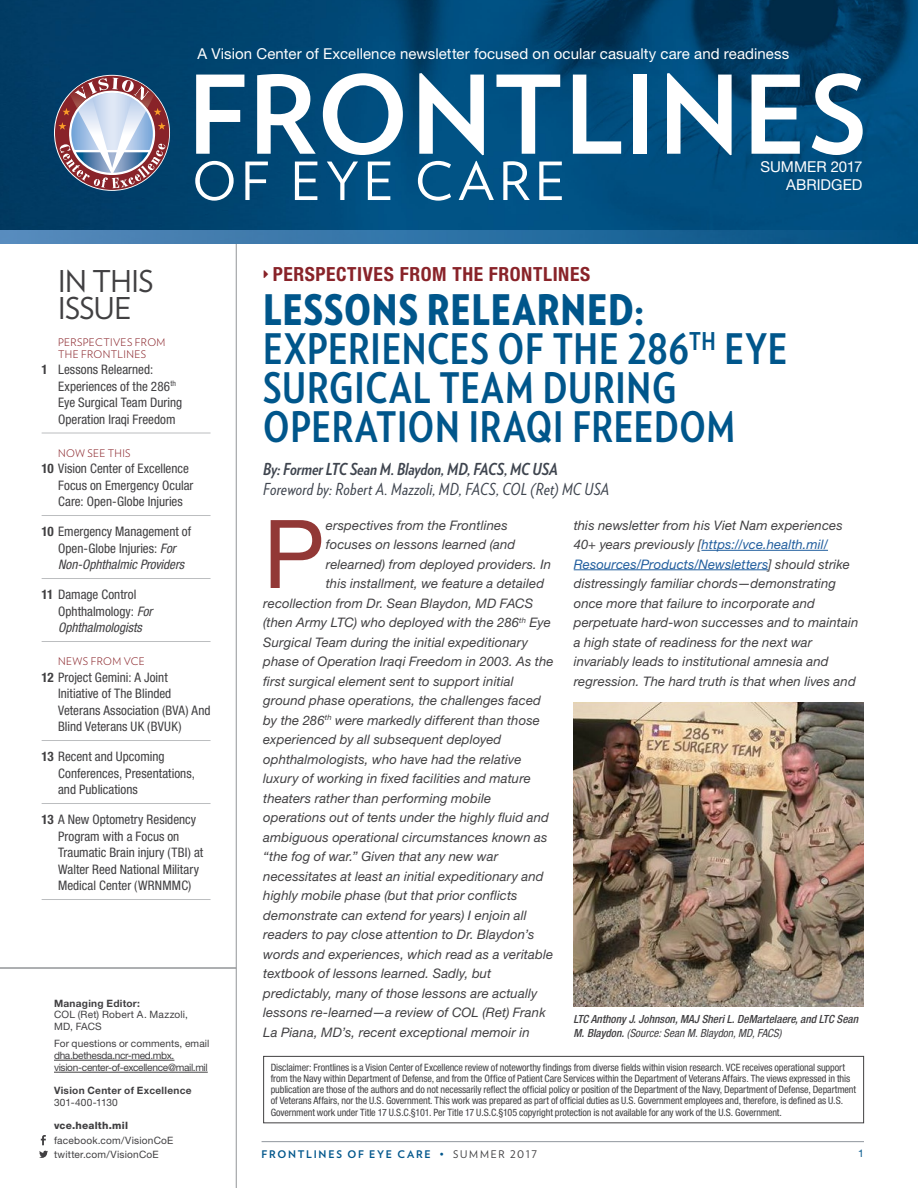
<style>
.page{position:relative;width:918px;height:1188px;background:#fff}
.page>*{position:absolute;margin:0;border:0;box-sizing:border-box;transform-origin:0 0}
.t1{font:700 108px "Verlag";letter-spacing:.01em;color:#fff}
.t2{font:95.1px "Helvetica Neue LT Std";color:#923836}
.t3{font:52.5px "Verlag";letter-spacing:.095em;color:#fff}
.t4{font:700 42px/39px "Verlag Condensed";letter-spacing:.015em;color:#00568b}
.t5{font:900 42px "Verlag Condensed";letter-spacing:.015em;color:#00568b}
.t6{font:30px/27px "Verlag";letter-spacing:-.015em;color:#414042}
.t7{font:700 condensed 19.5px "Helvetica Neue LT Std";letter-spacing:.03em;color:#892329}
.t8{font:italic 16.5px "Verlag Condensed";letter-spacing:.015em;color:#3f454f}
.t9{font:italic 700 16.5px "Verlag Condensed";letter-spacing:-.005em;color:#3f454f}
.t10{font:15px/18px "Helvetica Neue LT Std";letter-spacing:.005em;color:#fff;text-align:right}
.t11{font:italic 13.2px/19.5px "Helvetica Neue LT Std";letter-spacing:.01em;color:#414042}
.t12{font:condensed 13.2px/16.5px "Helvetica Neue LT Std";color:#414042}
.t13{font:italic 500 condensed 11.25px "Helvetica Neue LT Std";color:#414042}
.t14{font:italic condensed 11.25px "Helvetica Neue LT Std";color:#414042}
.t15{font:300 10.5px/12px "Verlag";letter-spacing:.035em;color:#892329}
.t16{font:700 10.5px "Verlag";letter-spacing:.17em;color:#00568b}
.t17{font:10.5px "Helvetica Neue LT Std";color:#00568b}
.t18{font:condensed 10.2px/11.2px "Helvetica Neue LT Std";letter-spacing:-.01em;color:#414042}
.t19{font:10.2px/12px "Helvetica Neue LT Std";letter-spacing:-.03em;color:#414042}
.t20{font:10.2px/12px "Helvetica Neue LT Std";letter-spacing:.01em;color:#414042}
.t21{font:700 10.2px "Helvetica Neue LT Std";letter-spacing:.025em;color:#414042}
.t22{font:800 10.2px "Helvetica Neue LT Std";letter-spacing:.02em;color:#414042}
.s1{font-weight:700}
.s2{font-style:italic}
.s3{color:#215e9e}
.s4{font-weight:500}
.s5{font-weight:400}
.s6{font-weight:400;color:#414042}
</style>
<div class="page">
<hr style="left:262px;top:1141px;width:602px;height:1px;background:#91969d">
<hr style="left:0;top:967px;width:236px;height:2px;background:#939598">
<hr style="left:236px;top:243px;width:1px;height:945px;background:#939598">
<hr style="left:54px;top:1060px;width:120px;height:1px;background:#414042">
<hr style="left:54px;top:1072px;width:154px;height:1px;background:#414042">
<svg style="left:39px;top:1135px;width:9px;height:23px"></svg>
<img style="left:0;top:0;width:918px;height:230px">
<svg style="left:0;top:230px;width:918px;height:13px;background:#2c6ea1"></svg>
<hr style="left:701px;top:550px;width:127px;height:1px;background:#215e9e">
<hr style="left:574px;top:569px;width:194px;height:1px;background:#215e9e">
<hr style="left:42px;top:433px;width:169px;height:1px;background:#bcbec0">
<hr style="left:42px;top:515px;width:169px;height:1px;background:#bcbec0">
<hr style="left:42px;top:578px;width:169px;height:1px;background:#bcbec0">
<hr style="left:42px;top:641px;width:169px;height:1px;background:#bcbec0">
<hr style="left:42px;top:740px;width:169px;height:1px;background:#bcbec0">
<hr style="left:42px;top:803px;width:169px;height:1px;background:#bcbec0">
<hr style="left:42px;top:899px;width:169px;height:1px;background:#bcbec0">
<div style="left:263px;top:1056px;width:601px;height:67px;border:1px solid #414042"></div>
<svg style="left:55px;top:76px;width:114px;height:114px;background:#91879a"></svg>
<img style="left:573px;top:702px;width:291px;height:305px">
<p class="t10" style="left:198px;top:45px;width:593px">A Vision Center of Excellence newsletter focused on ocular casualty care and readiness</p>
<h1 class="t1" style="left:188px;top:30px;width:681px">FRONTLINES</h1>
<h3 class="t3" style="left:192px;top:142px;width:374px">OF EYE CARE</h3>
<p class="t10" style="left:760px;top:158px;width:104px">SUMMER 2017<br>ABRIDGED</p>
<p class="t6" style="left:58px;top:267px;width:97px">IN THIS<br>ISSUE</p>
<p class="t15" style="left:58px;top:335px;width:109px">PERSPECTIVES FROM<br>THE FRONTLINES</p>
<p class="t12" style="left:58px;top:361px;width:126px;text-indent:-16px"><span class="s1">1</span> Lessons Relearned:<br>Experiences of the 286<sup>th<br></sup>Eye Surgical Team During<br>Operation Iraqi Freedom</p>
<p class="t15" style="left:58px;top:446px;width:74px">NOW SEE THIS</p>
<p class="t12" style="left:58px;top:460px;width:137px;text-indent:-16px"><span class="s1">10</span> Vision Center of Excellence<br>Focus on Emergency Ocular<br>Care: Open-Globe Injuries</p>
<p class="t12" style="left:58px;top:523px;width:135px;text-indent:-16px"><span class="s1">10</span> Emergency Management of<br>Open-Globe Injuries: <span class="s2">For<br>Non-Ophthalmic Providers</span></p>
<p class="t12" style="left:58px;top:586px;width:96px;text-indent:-16px"><span class="s1">11</span> Damage Control<br>Ophthalmology: <span class="s2">For<br>Ophthalmologists</span></p>
<p class="t15" style="left:58px;top:655px;width:88px">NEWS FROM VCE</p>
<p class="t12" style="left:58px;top:669px;width:154px;text-indent:-16px"><span class="s1">12</span> Project Gemini: A Joint<br>Initiative of The Blinded<br>Veterans Association (BVA) And<br>Blind Veterans UK (BVUK)</p>
<p class="t12" style="left:58px;top:748px;width:138px;text-indent:-16px"><span class="s1">13</span> Recent and Upcoming<br>Conferences, Presentations, and Publications</p>
<p class="t12" style="left:58px;top:811px;width:147px;text-indent:-16px"><span class="s1">13</span> A New Optometry Residency<br>Program with a Focus on<br>Traumatic Brain injury (TBI) at<br>Walter Reed National Military<br>Medical Center (WRNMMC)</p>
<p class="t21" style="left:54px;top:997px;width:88px">Managing Editor:</p>
<p class="t20" style="left:54px;top:1009px;width:136px">COL (Ret) Robert A. Mazzoli,<br>MD, FACS</p>
<p class="t19" style="left:54px;top:1037px;width:157px">For questions or comments, email dha.bethesda.ncr-med.mbx. vision-center-of-excellence@mail.mil</p>
<p class="t21" style="left:54px;top:1084px;width:139px">Vision Center of Excellence</p>
<p class="t20" style="left:54px;top:1097px;width:65px">301-400-1130</p>
<p class="t22" style="left:54px;top:1120px;width:76px">vce.health.mil</p>
<p class="t20" style="left:54px;top:1133px;width:121px;line-height:14.2px">facebook.com/VisionCoE twitter.com/VisionCoE</p>
<h1 class="t7" style="left:273px;top:262px;width:319px">PERSPECTIVES FROM THE FRONTLINES</h1>
<h1 class="t5" style="left:263px;top:277px;width:382px">LESSONS RELEARNED:</h1>
<p class="t4" style="left:263px;top:327px;width:526px">EXPERIENCES OF THE 286<sup>TH</sup> EYE<br>SURGICAL TEAM DURING<br>OPERATION IRAQI FREEDOM</p>
<p class="t9" style="left:263px;top:456px;width:296px">By: Former LTC Sean M. Blaydon, MD, FACS, MC USA</p>
<p class="t8" style="left:263px;top:477px;width:348px">Foreword by: Robert A. Mazzoli, MD, FACS, COL (Ret) MC USA</p>
<p class="t2" style="left:263px;top:497px;width:63px">P</p>
<p class="t11" style="left:326px;top:515px;width:183px">erspectives from the Frontlines</p>
<p class="t11" style="left:574px;top:515px;width:286px">this newsletter from his Viet Nam experiences 40+ years previously [<span class="s3">https://vce.health.mil/ Resources/Products/Newsletters</span>] should strike distressingly familiar chords—demonstrating once more that failure to incorporate and perpetuate hard-won successes and to maintain a high state of readiness for the next war invariably leads to institutional amnesia and regression. The hard truth is that when lives and</p>
<p class="t11" style="left:326px;top:534px;width:191px">focuses on lessons learned (and</p>
<p class="t11" style="left:326px;top:554px;width:227px">relearned) from deployed providers. In</p>
<p class="t11" style="left:326px;top:573px;width:220px">this installment, we feature a detailed</p>
<p class="t11" style="left:263px;top:593px;width:272px">recollection from Dr. Sean Blaydon, MD FACS</p>
<p class="t11" style="left:263px;top:612px;width:289px">(then Army LTC) who deployed with the 286<sup>th</sup> Eye</p>
<p class="t11" style="left:263px;top:632px;width:266px">Surgical Team during the initial expeditionary</p>
<p class="t11" style="left:263px;top:651px;width:292px">phase of Operation Iraqi Freedom in 2003. As the</p>
<p class="t11" style="left:263px;top:671px;width:252px">frst surgical element sent to support initial</p>
<p class="t11" style="left:263px;top:690px;width:279px">ground phase operations, the challenges faced</p>
<p class="t11" style="left:263px;top:710px;width:278px">by the 286<sup>th</sup> were markedly different than those</p>
<p class="t11" style="left:263px;top:729px;width:240px">experienced by all subsequent deployed</p>
<p class="t11" style="left:263px;top:749px;width:260px">ophthalmologists, who have had the relative</p>
<p class="t11" style="left:263px;top:768px;width:269px">luxury of working in fxed facilities and mature</p>
<p class="t11" style="left:263px;top:788px;width:229px">theaters rather than performing mobile</p>
<p class="t11" style="left:263px;top:807px;width:287px">operations out of tents under the highly fuid and</p>
<p class="t11" style="left:263px;top:827px;width:286px">ambiguous operational circumstances known as</p>
<p class="t11" style="left:263px;top:846px;width:236px">“the fog of war.” Given that any new war</p>
<p class="t11" style="left:263px;top:866px;width:282px">necessitates at least an initial expeditionary and</p>
<p class="t11" style="left:263px;top:885px;width:256px">highly mobile phase (but that prior conficts</p>
<p class="t11" style="left:263px;top:905px;width:265px">demonstrate can extend for years) I enjoin all</p>
<p class="t11" style="left:263px;top:924px;width:273px">readers to pay close attention to Dr. Blaydon’s</p>
<p class="t11" style="left:263px;top:944px;width:291px">words and experiences, which read as a veritable</p>
<p class="t11" style="left:263px;top:963px;width:230px">textbook of lessons learned. Sadly, but</p>
<p class="t11" style="left:263px;top:983px;width:276px">predictably, many of those lessons are actually</p>
<p class="t11" style="left:263px;top:1002px;width:284px">lessons re-learned—a review of COL (Ret) Frank</p>
<p class="t11" style="left:263px;top:1022px;width:268px">La Piana, MD’s, recent exceptional memoir in</p>
<p class="t13" style="left:573px;top:1013px;width:286px">LTC Anthony J. Johnson, MAJ Sheri L. DeMartelaere, and LTC Sean</p>
<p class="t14" style="left:573px;top:1026px;width:210px"><span class="s4">M. Blaydon.</span> (Source: Sean M. Blaydon, MD, FACS)</p>
<p class="t18" style="left:271px;top:1061px;width:587px">Disclaimer: Frontlines is a Vision Center of Excellence review of noteworthy fndings from diverse felds within vision research. VCE receives operational support from the Navy within Department of Defense, and from the Offce of Patient Care Services within the Department of Veterans Affairs. The views expressed in this publication are those of the authors and do not necessarily refect the offcial policy or position of the Department of the Navy, Department of Defense, Department of Veterans Affairs, nor the U.S. Government. This work was prepared as part of offcial duties as U.S. Government employees and, therefore, is defned as U.S.<br>Government work under Title 17 U.S.C.§101. Per Title 17 U.S.C.§105 copyright protection is not available for any work of the U.S. Government.</p>
<p class="t16" style="left:262px;top:1146px;width:277px">FRONTLINES OF EYE CARE <span class="s5">•</span> <span class="s6">SUMMER 2017</span></p>
<p class="t17" style="left:858px;top:1147px;width:7px">1</p>
</div>
